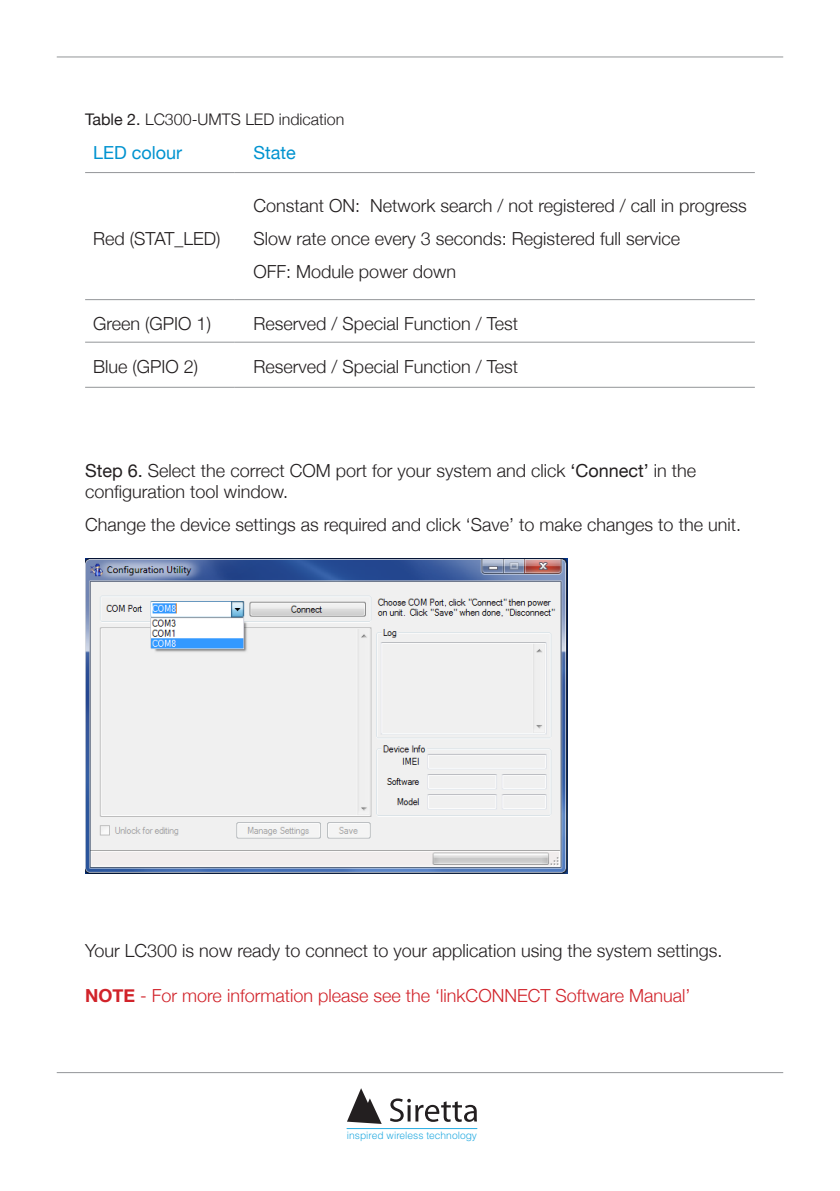
<style>
.page{position:relative;width:840px;height:1191px;background:#fff}
.page>*{position:absolute;margin:0;border:0;box-sizing:border-box;transform-origin:0 0}
.t1{font:300 18px/21.6px "Helvetica Neue";color:#231f20}
.t2{font:300 18px "Helvetica Neue";color:#d1232a}
.t3{font:18px "Helvetica Neue";color:#0093d0}
.t4{font:300 16px "Helvetica Neue";color:#231f20}
.t5{font:300 10.2px "Helvetica";color:#24aae1}
.s1{font-weight:400}
.s2{font-weight:700}
</style>
<div class="page">
<svg style="left:347px;top:1088px;width:34px;height:36px"></svg>
<svg style="left:390px;top:1098px;width:86px;height:23px"></svg>
<hr style="left:347px;top:1128px;width:129px;height:1px;background:#24aae1">
<hr style="left:57px;top:57px;width:725px;height:1px;background:#939598">
<hr style="left:57px;top:1072px;width:725px;height:1px;background:#939598">
<hr style="left:85px;top:172px;width:149px;height:1px;background:#939598">
<hr style="left:234px;top:172px;width:520px;height:1px;background:#939598">
<hr style="left:85px;top:299px;width:149px;height:1px;background:#939598">
<hr style="left:234px;top:299px;width:520px;height:1px;background:#939598">
<hr style="left:85px;top:342px;width:149px;height:1px;background:#939598">
<hr style="left:234px;top:342px;width:520px;height:1px;background:#939598">
<hr style="left:85px;top:387px;width:149px;height:1px;background:#939598">
<hr style="left:234px;top:387px;width:520px;height:1px;background:#939598">
<img style="left:85px;top:559px;width:482px;height:314px">
<p class="t4" style="left:85px;top:109px;width:261px"><span class="s1">Table 2.</span> LC300-UMTS LED indication</p>
<p class="t3" style="left:93px;top:142px;width:91px">LED colour</p>
<p class="t3" style="left:253px;top:142px;width:44px">State</p>
<p class="t1" style="left:93px;top:227px;width:129px">Red (STAT_LED)</p>
<p class="t1" style="left:253px;top:194px;width:494px">Constant ON: Network search / not registered / call in progress</p>
<p class="t1" style="left:253px;top:227px;width:428px">Slow rate once every 3 seconds: Registered full service</p>
<p class="t1" style="left:253px;top:260px;width:204px">OFF: Module power down</p>
<p class="t1" style="left:93px;top:312px;width:119px">Green (GPIO 1)</p>
<p class="t1" style="left:253px;top:312px;width:266px">Reserved / Special Function / Test</p>
<p class="t1" style="left:93px;top:356px;width:107px">Blue (GPIO 2)</p>
<p class="t1" style="left:253px;top:356px;width:266px">Reserved / Special Function / Test</p>
<p class="t1" style="left:85px;top:459px;width:612px"><span class="s1">Step 6.</span> Select the correct COM port for your system and click <span class="s1">‘Connect’</span> in the configuration tool window.</p>
<p class="t1" style="left:85px;top:514px;width:657px">Change the device settings as required and click ‘Save’ to make changes to the unit.</p>
<p class="t1" style="left:85px;top:939px;width:638px">Your LC300 is now ready to connect to your application using the system settings.</p>
<p class="t2" style="left:85px;top:984px;width:606px"><span class="s2">NOTE</span> - For more information please see the ‘linkCONNECT Software Manual’</p>
<p class="t5" style="left:347px;top:1127px;width:132px">inspired wireless technology</p>
</div>
